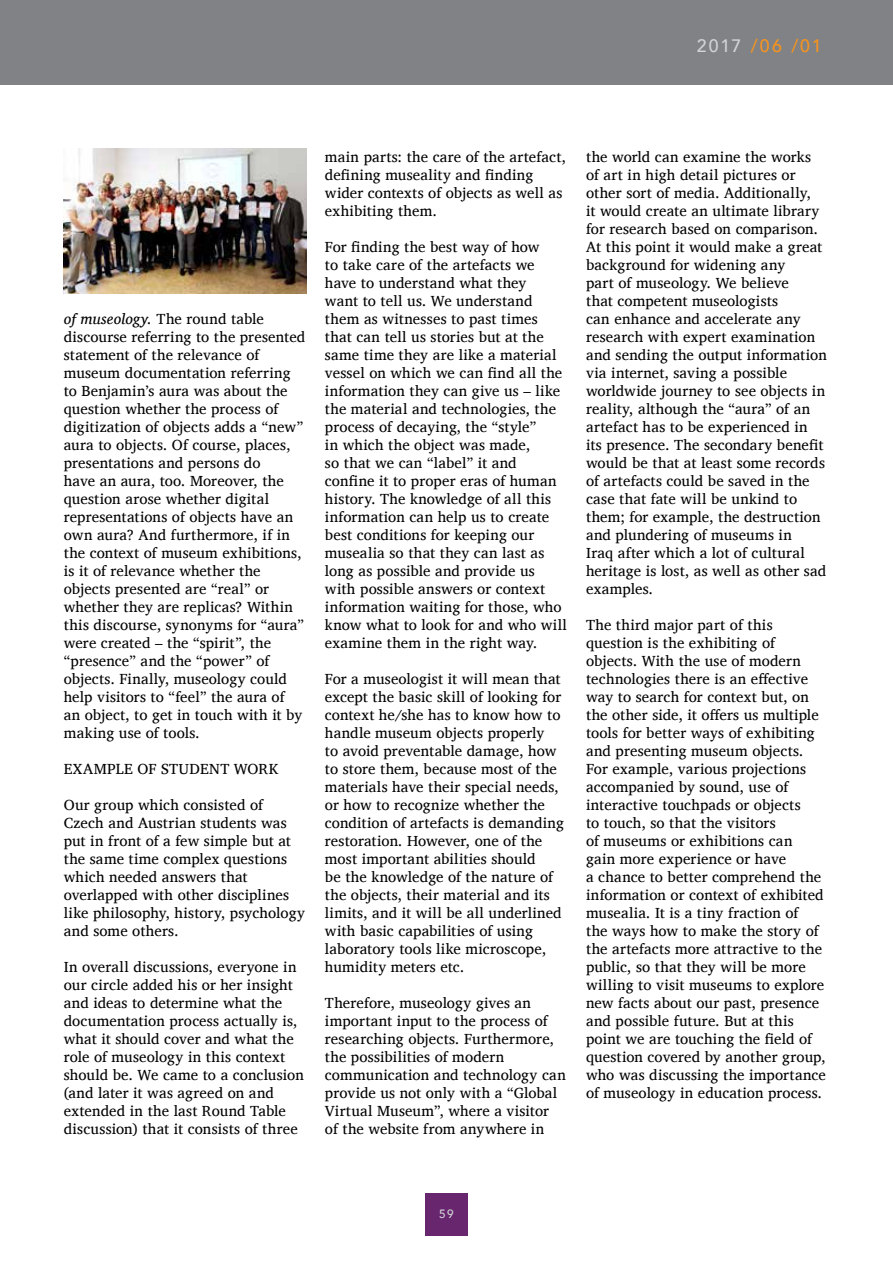
<style>
.page{position:relative;width:893px;height:1263px;background:#fff}
.page>*{position:absolute;margin:0;border:0;box-sizing:border-box;transform-origin:0 0}
.t1{font:500 18px "Avenir";letter-spacing:.11em;color:#f7941e}
.t2{font:15px/18px "Charis SIL";letter-spacing:.01em;color:#000}
.t3{font:500 12px "Avenir";color:#d1d3d4}
.s1{color:#d1d3d4}
.s2{font-style:italic}
</style>
<div class="page">
<div style="left:0;top:0;width:893px;height:85px;background:#808285"></div>
<div style="left:425px;top:1193px;width:43px;height:42px;background:#68266f"></div>
<img style="left:64px;top:149px;width:243px;height:144px">
<p class="t1" style="left:697px;top:30px;width:126px"><span class="s1">2017</span> /06 /01</p>
<p class="t2" style="left:64px;top:310px;width:243px"><span class="s2">of museology.</span> The round table discourse referring to the presented statement of the relevance of museum documentation referring to Benjamin’s aura was about the question whether the process of digitization of objects adds a “new” aura to objects. Of course, places, presentations and persons do<br>have an aura, too. Moreover, the question arose whether digital representations of objects have an own aura? And furthermore, if in the context of museum exhibitions, is it of relevance whether the objects presented are “real” or whether they are replicas? Within this discourse, synonyms for “aura” were created – the “spirit”, the “presence” and the “power” of objects. Finally, museology could help visitors to “feel” the aura of<br>an object, to get in touch with it by making use of tools.</p>
<p class="t2" style="left:64px;top:760px;width:216px">EXAMPLE OF STUDENT WORK</p>
<p class="t2" style="left:64px;top:796px;width:243px">Our group which consisted of<br>Czech and Austrian students was put in front of a few simple but at the same time complex questions which needed answers that overlapped with other disciplines like philosophy, history, psychology and some others.</p>
<p class="t2" style="left:64px;top:958px;width:242px">In overall discussions, everyone in our circle added his or her insight and ideas to determine what the documentation process actually is, what it should cover and what the role of museology in this context should be. We came to a conclusion (and later it was agreed on and extended in the last Round Table discussion) that it consists of three</p>
<p class="t2" style="left:325px;top:148px;width:242px">main parts: the care of the artefact, defining museality and finding wider contexts of objects as well as exhibiting them.</p>
<p class="t2" style="left:325px;top:238px;width:244px">For finding the best way of how<br>to take care of the artefacts we have to understand what they<br>want to tell us. We understand them as witnesses to past times that can tell us stories but at the same time they are like a material vessel on which we can find all the information they can give us – like the material and technologies, the process of decaying, the “style”<br>in which the object was made,<br>so that we can “label” it and confine it to proper eras of human history. The knowledge of all this information can help us to create best conditions for keeping our musealia so that they can last as long as possible and provide us with possible answers or context information waiting for those, who know what to look for and who will examine them in the right way.</p>
<p class="t2" style="left:325px;top:670px;width:241px">For a museologist it will mean that except the basic skill of looking for context he/she has to know how to handle museum objects properly<br>to avoid preventable damage, how to store them, because most of the materials have their special needs, or how to recognize whether the condition of artefacts is demanding restoration. However, one of the most important abilities should<br>be the knowledge of the nature of the objects, their material and its limits, and it will be all underlined with basic capabilities of using laboratory tools like microscope, humidity meters etc.</p>
<p class="t2" style="left:325px;top:994px;width:242px">Therefore, museology gives an important input to the process of researching objects. Furthermore, the possibilities of modern communication and technology can provide us not only with a “Global<br>Virtual Museum”, where a visitor<br>of the website from anywhere in</p>
<p class="t2" style="left:586px;top:148px;width:242px">the world can examine the works of art in high detail pictures or other sort of media. Additionally,<br>it would create an ultimate library for research based on comparison.<br>At this point it would make a great background for widening any<br>part of museology. We believe<br>that competent museologists<br>can enhance and accelerate any research with expert examination and sending the output information via internet, saving a possible worldwide journey to see objects in reality, although the “aura” of an artefact has to be experienced in its presence. The secondary benefit would be that at least some records of artefacts could be saved in the case that fate will be unkind to them; for example, the destruction and plundering of museums in<br>Iraq after which a lot of cultural heritage is lost, as well as other sad examples.</p>
<p class="t2" style="left:586px;top:616px;width:241px">The third major part of this question is the exhibiting of objects. With the use of modern technologies there is an effective way to search for context but, on the other side, it offers us multiple tools for better ways of exhibiting and presenting museum objects.<br>For example, various projections accompanied by sound, use of interactive touchpads or objects<br>to touch, so that the visitors<br>of museums or exhibitions can<br>gain more experience or have<br>a chance to better comprehend the information or context of exhibited musealia. It is a tiny fraction of<br>the ways how to make the story of the artefacts more attractive to the public, so that they will be more willing to visit museums to explore new facts about our past, presence and possible future. But at this point we are touching the field of question covered by another group, who was discussing the importance of museology in education process.</p>
<p class="t3" style="left:439px;top:1203px;width:16px">59</p>
</div>
